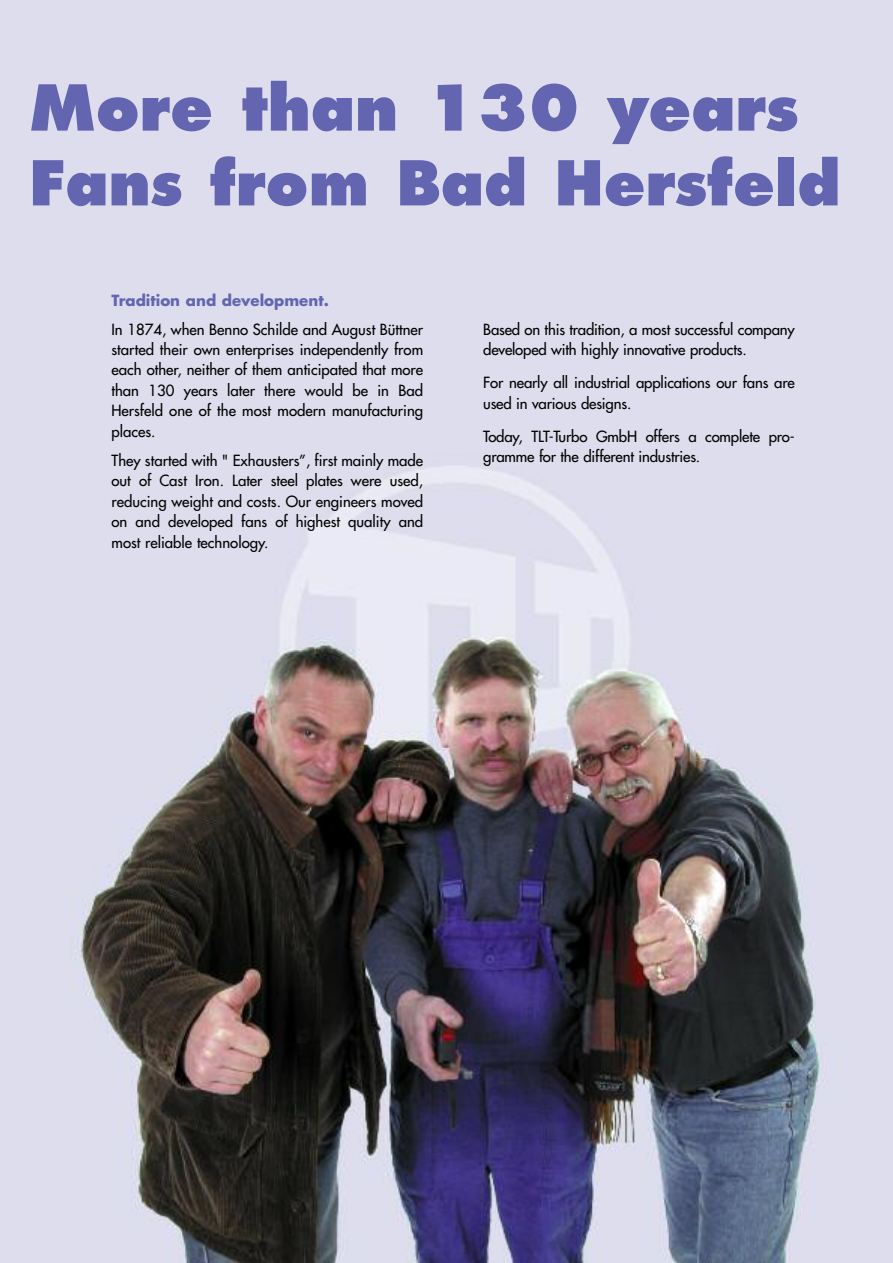
<style>
.page{position:relative;width:893px;height:1263px;background:#fff}
.page>*{position:absolute;margin:0;border:0;box-sizing:border-box;transform-origin:0 0}
.t1{font:800 61.5px "Futura";color:#6365b0}
.t2{font:800 60px "Futura";color:#6365b0}
.t3{font:15px/20.4px "Futura";letter-spacing:-.01em;color:#000}
.t4{font:700 15px "Futura";color:#6365b0}
</style>
<div class="page">
<img style="left:0;top:0;width:893px;height:1263px">
<h1 class="t1" style="left:29px;top:81px;width:771px">More than 130 years</h1>
<h2 class="t2" style="left:29px;top:157px;width:813px">Fans from Bad Hersfeld</h2>
<p class="t4" style="left:112px;top:293px;width:219px">Tradition and development.</p>
<p class="t3" style="left:112px;top:320px;width:313px;text-align:justify">In 1874, when Benno Schilde and August Büttner started their own enterprises independently from each other, neither of them anticipated that more than 130 years later there would be in Bad Hersfeld one of the most modern manufacturing places.</p>
<p class="t3" style="left:112px;top:451px;width:313px;text-align:justify">They started with " Exhausters”, first mainly made out of Cast Iron. Later steel plates were used, reducing weight and costs. Our engineers moved on and developed fans of highest quality and most reliable technology.</p>
<p class="t3" style="left:483px;top:320px;width:313px">Based on this tradition, a most successful company developed with highly innovative products.</p>
<p class="t3" style="left:483px;top:373px;width:313px">For nearly all industrial applications our fans are used in various designs.</p>
<p class="t3" style="left:483px;top:427px;width:313px">Today, TLT-Turbo GmbH offers a complete pro&shy;gramme for the different industries.</p>
</div>
